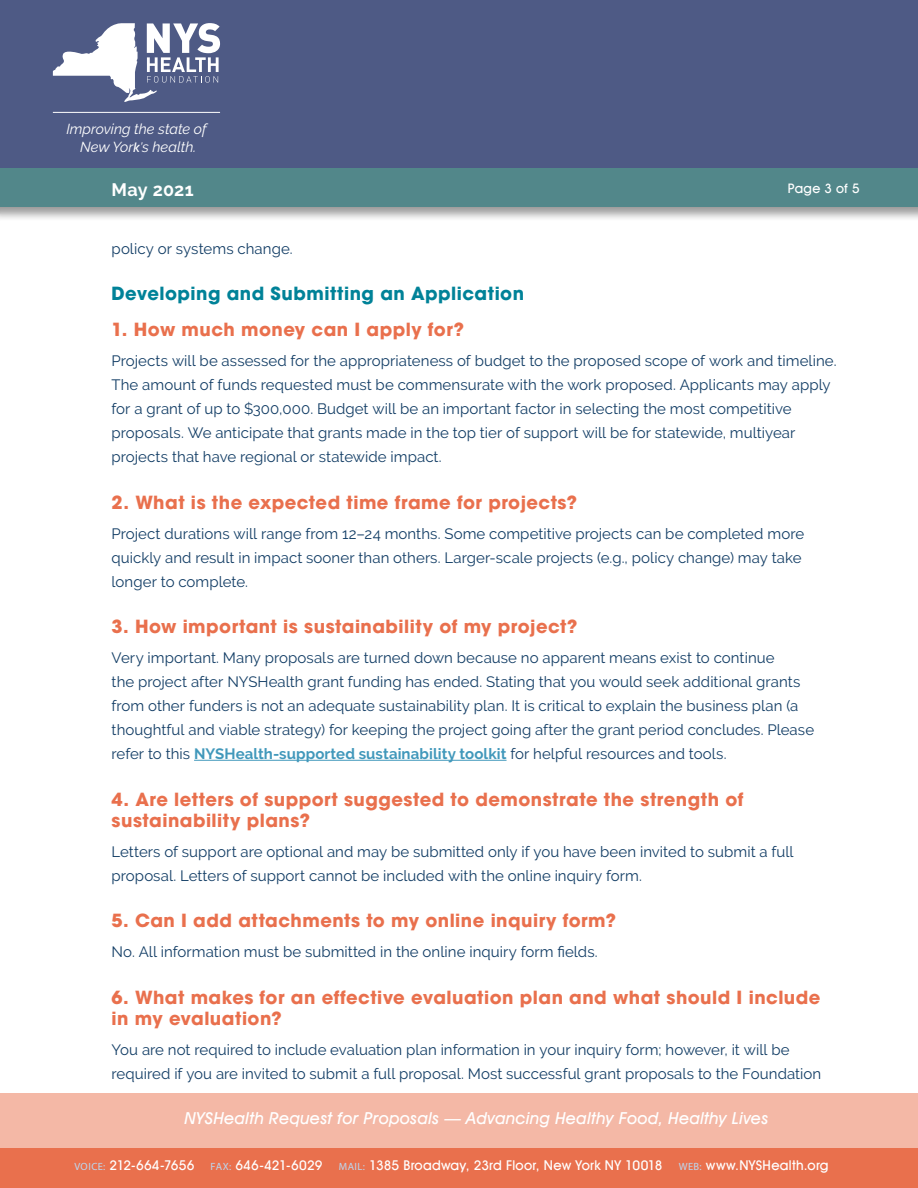
<style>
.page{position:relative;width:918px;height:1188px;background:#fff}
.page>*{position:absolute;margin:0;border:0;box-sizing:border-box;transform-origin:0 0}
.t1{font:700 18px/21px "Avant Garde LT";letter-spacing:.025em;color:#e9704d}
.t2{font:700 18px "Avant Garde LT";letter-spacing:.025em;color:#008298}
.t3{font:700 18px "Raleway";letter-spacing:.015em;color:#fff}
.t4{font:italic 500 16.5px "Avant Garde IT Cby BT";letter-spacing:.02em;color:#fff}
.t5{font:15px/24px "Raleway";letter-spacing:.005em;color:#123d65}
.t6{font:italic 14.4px/17.4px "Raleway";color:#fff;text-align:center}
.t7{font:500 13.5px "Avant Garde IT Cby BT";letter-spacing:.015em;color:#fff}
.t8{font:500 13.2px "Avant Garde IT Cby BT";letter-spacing:.02em;color:#fff}
.s1{font-family:"Avant Garde IT Cby BT";font-weight:500;font-size:13.2px}
.s2{font-size:13.2px}
.s3{font-weight:700;color:#4198bb}
.s4{font-family:"Myriad Pro";font-weight:400;font-size:10.5px;color:#bbd8f1}
</style>
<div class="page">
<hr style="left:194px;top:760px;width:313px;height:1px;background:#4198bb">
<div style="left:0;top:0;width:918px;height:221px;background:#000;opacity:.4"></div>
<div style="left:0;top:0;width:918px;height:207px;background:#4e5a85"></div>
<div style="left:0;top:169px;width:918px;height:38px;background:#52878a"></div>
<div style="left:0;top:1094px;width:918px;height:94px;background:#f4b8a6"></div>
<div style="left:0;top:1148px;width:918px;height:40px;background:#e9704d"></div>
<svg style="left:53px;top:23px;width:167px;height:79px"></svg>
<hr style="left:53px;top:112px;width:167px;height:1px;background:#fff">
<p class="t6" style="left:66px;top:121px;width:142px">Improving the state of<br>New Yor<span class="s1">k</span><span class="s2">’</span>s health.</p>
<p class="t3" style="left:112px;top:180px;width:84px">May 2021</p>
<p class="t8" style="left:788px;top:180px;width:73px">Page 3 of 5</p>
<p class="t5" style="left:112px;top:236px;width:183px">policy or systems change.</p>
<p class="t2" style="left:112px;top:282px;width:414px">Developing and Submitting an Application</p>
<p class="t1" style="left:112px;top:319px;width:354px">1. How much money can I apply for?</p>
<p class="t5" style="left:112px;top:349px;width:727px">Projects will be assessed for the appropriateness of budget to the proposed scope of work and timeline.<br>The amount of funds requested must be commensurate with the work proposed. Applicants may apply for a grant of up to $300,000. Budget will be an important factor in selecting the most competitive proposals. We anticipate that grants made in the top tier of support will be for statewide, multiyear projects that have regional or statewide impact.</p>
<p class="t1" style="left:112px;top:491px;width:467px">2. What is the expected time frame for projects?</p>
<p class="t5" style="left:112px;top:521px;width:694px">Project durations will range from 12–24 months. Some competitive projects can be completed more quickly and result in impact sooner than others. Larger-scale projects (e.g., policy change) may take longer to complete.</p>
<p class="t1" style="left:112px;top:616px;width:468px">3. How important is sustainability of my project?</p>
<p class="t5" style="left:112px;top:646px;width:704px">Very important. Many proposals are turned down because no apparent means exist to continue<br>the project after NYSHealth grant funding has ended. Stating that you would seek additional grants from other funders is not an adequate sustainability plan. It is critical to explain the business plan (a thoughtful and viable strategy) for keeping the project going after the grant period concludes. Please refer to this <span class="s3">NYSHealth-supported sustainability toolkit</span> for helpful resources and tools.</p>
<p class="t1" style="left:112px;top:788px;width:633px">4. Are letters of support suggested to demonstrate the strength of sustainability plans?</p>
<p class="t5" style="left:112px;top:839px;width:684px">Letters of support are optional and may be submitted only if you have been invited to submit a full proposal. Letters of support cannot be included with the online inquiry form.</p>
<p class="t1" style="left:112px;top:910px;width:506px">5. Can I add attachments to my online inquiry form?</p>
<p class="t5" style="left:112px;top:940px;width:488px">No. All information must be submitted in the online inquiry form fields.</p>
<p class="t1" style="left:112px;top:986px;width:710px">6. What makes for an effective evaluation plan and what should I include in my evaluation?</p>
<p class="t5" style="left:112px;top:1037px;width:711px">You are not required to include evaluation plan information in your inquiry form; however, it will be required if you are invited to submit a full proposal. Most successful grant proposals to the Foundation</p>
<p class="t4" style="left:184px;top:1108px;width:585px">NYSHealth Request for Proposals — Advancing Healthy Food, Healthy Lives</p>
<p class="t7" style="left:74px;top:1157px;width:756px"><span class="s4">VOICE:</span> 212-664-7656 <span class="s4">FAX:</span> 646-421-6029 <span class="s4">MAIL:</span> 1385 Broadway, 23rd Floor, New York NY 10018 <span class="s4">WEB:</span> www.NYSHealth.org</p>
</div>
